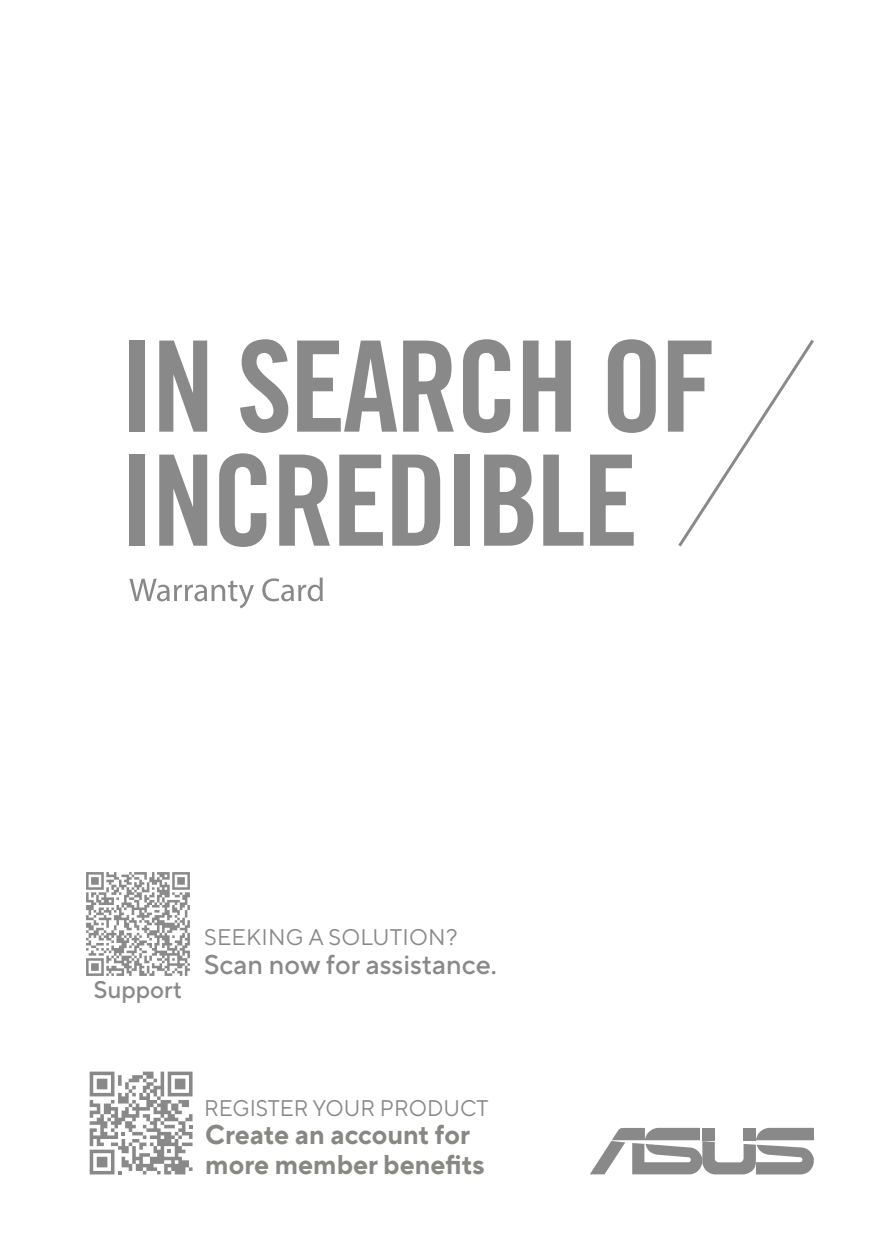
<style>
.page{position:relative;width:893px;height:1259px;background:#fff}
.page>*{position:absolute;margin:0;border:0;box-sizing:border-box;transform-origin:0 0}
.t1{font:700 27px/30px "TT Norms Pro";color:#888783}
.t2{font:500 27px "TT Norms Pro";color:#898989}
.t3{font:500 24px "TT Norms Pro";color:#898989}
.t4{font:22.5px "TT Norms Pro";color:#898989}
</style>
<div class="page">
<div style="left:129px;top:340px;width:16px;height:92px;background:#898989"></div>
<svg style="left:159px;top:340px;width:48px;height:92px"></svg>
<svg style="left:240px;top:339px;width:48px;height:94px"></svg>
<svg style="left:297px;top:340px;width:100px;height:92px"></svg>
<svg style="left:403px;top:340px;width:51px;height:92px"></svg>
<svg style="left:463px;top:339px;width:47px;height:94px"></svg>
<svg style="left:523px;top:340px;width:48px;height:92px"></svg>
<svg style="left:608px;top:339px;width:48px;height:94px"></svg>
<div style="left:129px;top:454px;width:16px;height:92px;background:#898989"></div>
<svg style="left:159px;top:454px;width:48px;height:92px"></svg>
<svg style="left:219px;top:453px;width:47px;height:94px"></svg>
<svg style="left:279px;top:454px;width:51px;height:92px"></svg>
<svg style="left:339px;top:454px;width:44px;height:92px"></svg>
<svg style="left:392px;top:454px;width:48px;height:92px"></svg>
<div style="left:454px;top:454px;width:16px;height:92px;background:#898989"></div>
<svg style="left:484px;top:454px;width:49px;height:92px"></svg>
<svg style="left:543px;top:454px;width:40px;height:92px"></svg>
<svg style="left:590px;top:454px;width:44px;height:92px"></svg>
<svg style="left:668px;top:340px;width:146px;height:206px"></svg>
<svg style="left:129px;top:579px;width:125px;height:29px"></svg>
<svg style="left:262px;top:577px;width:61px;height:24px"></svg>
<svg style="left:90px;top:1071px;width:103px;height:103px"></svg>
<svg style="left:590px;top:1127px;width:224px;height:47px"></svg>
<img style="left:86px;top:872px;width:104px;height:104px">
<p class="t3" style="left:94px;top:971px;width:90px">Support</p>
<p class="t4" style="left:204px;top:921px;width:255px">SEEKING A SOLUTION?</p>
<p class="t2" style="left:204px;top:945px;width:294px">Scan now for assistance.</p>
<p class="t4" style="left:204px;top:1092px;width:286px">REGISTER YOUR PRODUCT</p>
<p class="t1" style="left:205px;top:1117px;width:281px">Create an account for more member benefits</p>
</div>
